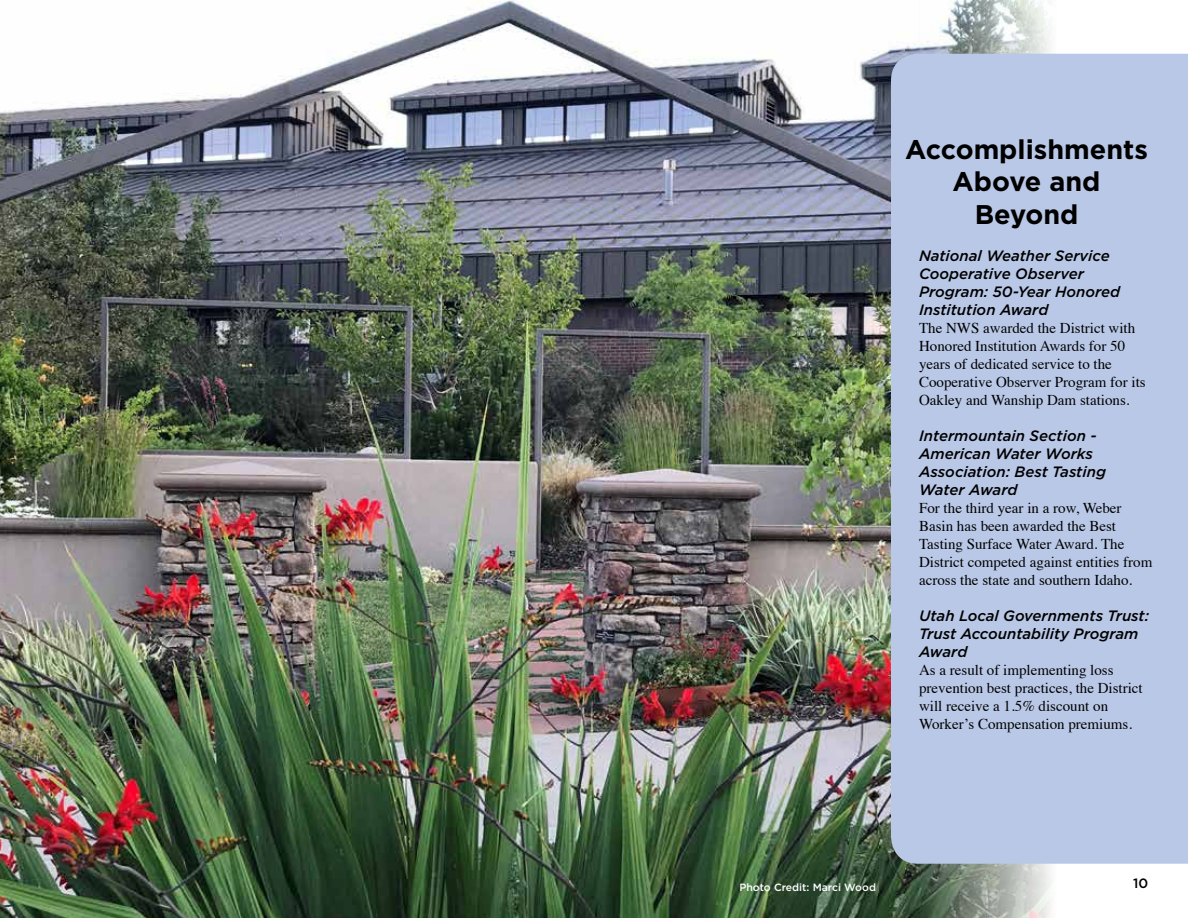
<style>
.page{position:relative;width:1188px;height:918px;background:#fff}
.page>*{position:absolute;margin:0;border:0;box-sizing:border-box;transform-origin:0 0}
.t1{font:700 27px/32.4px "Gotham";color:#000;text-align:center}
.t2{font:15px/18px "Times";color:#000}
.t3{font:italic 500 15px/18px "Gotham";color:#000}
.t4{font:500 13.5px "Gotham";color:#000}
.t5{font:500 10.5px "Gotham";color:#fff}
</style>
<div class="page">
<img style="left:0;top:0;width:918px;height:918px">
<svg style="left:918px;top:0;width:270px;height:918px"></svg>
<div style="left:891px;top:54px;width:297px;height:810px;background:#b9c8e7"></div>
<h1 class="t1" style="left:905px;top:132px;width:244px">Accomplishments<br>Above and<br>Beyond</h1>
<p class="t3" style="left:919px;top:247px;width:203px">National Weather Service<br>Cooperative Observer<br>Program: 50-Year Honored<br>Institution Award</p>
<p class="t2" style="left:919px;top:318px;width:228px">The NWS awarded the District with Honored Institution Awards for 50 years of dedicated service to the Cooperative Observer Program for its Oakley and Wanship Dam stations.</p>
<p class="t3" style="left:919px;top:427px;width:188px">Intermountain Section -<br>American Water Works<br>Association: Best Tasting<br>Water Award</p>
<p class="t2" style="left:919px;top:498px;width:235px">For the third year in a row, Weber Basin has been awarded the Best Tasting Surface Water Award. The District competed against entities from across the state and southern Idaho.</p>
<p class="t3" style="left:919px;top:607px;width:232px">Utah Local Governments Trust:<br>Trust Accountability Program<br>Award</p>
<p class="t2" style="left:919px;top:660px;width:225px">As a result of implementing loss prevention best practices, the District will receive a 1.5% discount on Worker’s Compensation premiums.</p>
<p class="t5" style="left:739px;top:880px;width:138px">Photo Credit: Marci Wood</p>
<p class="t4" style="left:1133px;top:874px;width:17px">10</p>
</div>
